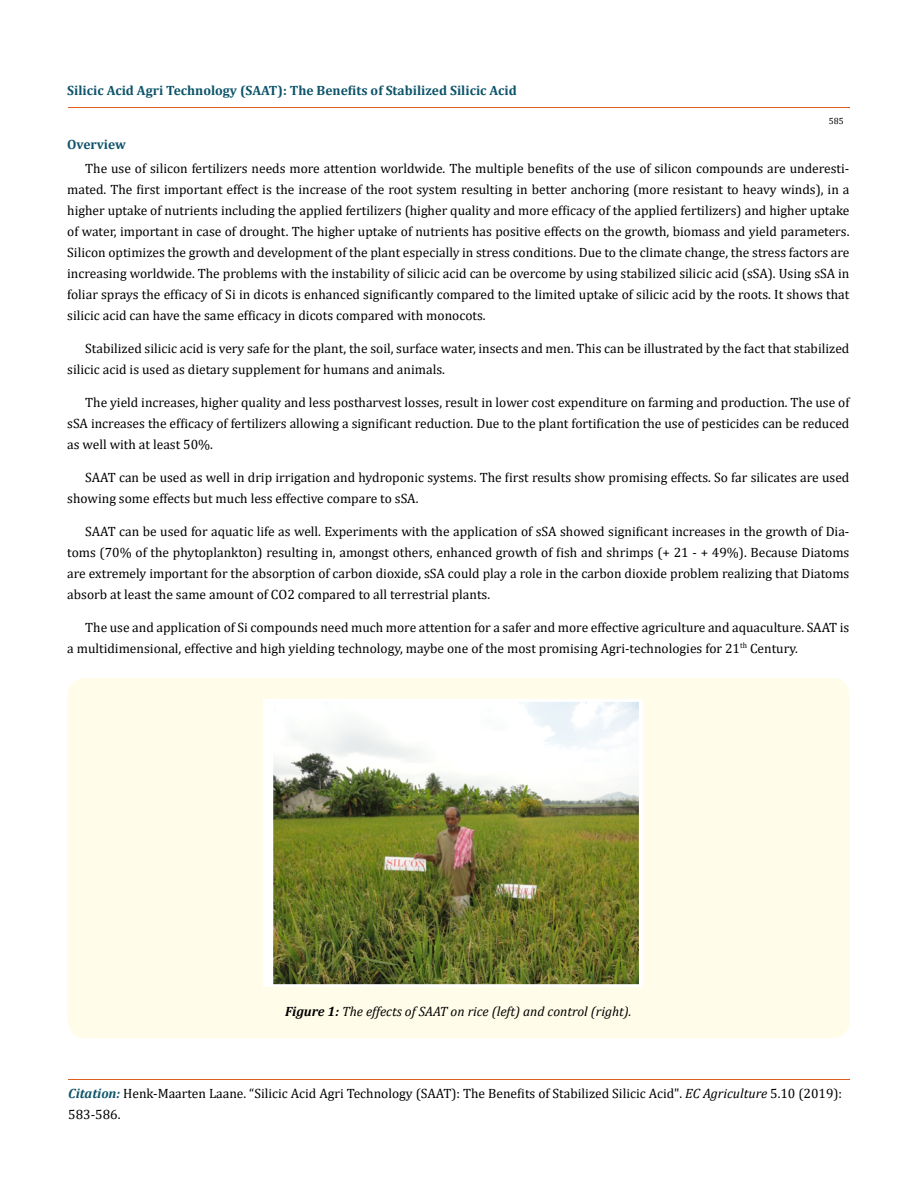
<style>
.page{position:relative;width:917px;height:1188px;background:#fff}
.page>*{position:absolute;margin:0;border:0;box-sizing:border-box;transform-origin:0 0}
.t1{font:13.5px/21px "Cambria";color:#000}
.t2{font:700 13.5px "Cambria";color:#0e546a}
.t3{font:italic 13.5px "Cambria";color:#000}
.t4{font:9px "Cambria";color:#000}
.s1{font-weight:700}
.s2{font-weight:700;font-style:italic;color:#0e546a}
.s3{font-style:italic}
</style>
<div class="page">
<hr style="left:68px;top:108px;width:781px;height:1px;background:#e05d1a">
<hr style="left:68px;top:1080px;width:781px;height:1px;background:#e05d1a">
<div style="left:67px;top:678px;width:782px;height:360px;background:#fffde9;border-radius:18px"></div>
<img style="left:263px;top:699px;width:379px;height:287px">
<p class="t2" style="left:67px;top:81px;width:451px">Silicic Acid Agri Technology (SAAT): The Benefits of Stabilized Silicic Acid</p>
<p class="t4" style="left:828px;top:116px;width:16px">585</p>
<p class="t2" style="left:67px;top:135px;width:60px">Overview</p>
<p class="t1" style="left:67px;top:158px;width:783px;text-align:justify;text-indent:18px">The use of silicon fertilizers needs more attention worldwide. The multiple benefits of the use of silicon compounds are underesti&shy;mated. The first important effect is the increase of the root system resulting in better anchoring (more resistant to heavy winds), in a higher uptake of nutrients including the applied fertilizers (higher quality and more efficacy of the applied fertilizers) and higher uptake of water, important in case of drought. The higher uptake of nutrients has positive effects on the growth, biomass and yield parameters.<br>Silicon optimizes the growth and development of the plant especially in stress conditions. Due to the climate change, the stress factors are increasing worldwide. The problems with the instability of silicic acid can be overcome by using stabilized silicic acid (sSA). Using sSA in foliar sprays the efficacy of Si in dicots is enhanced significantly compared to the limited uptake of silicic acid by the roots. It shows that silicic acid can have the same efficacy in dicots compared with monocots.</p>
<p class="t1" style="left:67px;top:338px;width:783px;text-indent:18px">Stabilized silicic acid is very safe for the plant, the soil, surface water, insects and men. This can be illustrated by the fact that stabilized silicic acid is used as dietary supplement for humans and animals.</p>
<p class="t1" style="left:67px;top:392px;width:783px;text-align:justify;text-indent:18px">The yield increases, higher quality and less postharvest losses, result in lower cost expenditure on farming and production. The use of sSA increases the efficacy of fertilizers allowing a significant reduction. Due to the plant fortification the use of pesticides can be reduced as well with at least 50%.</p>
<p class="t1" style="left:67px;top:467px;width:783px;text-indent:18px">SAAT can be used as well in drip irrigation and hydroponic systems. The first results show promising effects. So far silicates are used showing some effects but much less effective compare to sSA.</p>
<p class="t1" style="left:67px;top:521px;width:783px;text-align:justify;text-indent:18px">SAAT can be used for aquatic life as well. Experiments with the application of sSA showed significant increases in the growth of Dia&shy;toms (70% of the phytoplankton) resulting in, amongst others, enhanced growth of fish and shrimps (+ 21 - + 49%). Because Diatoms are extremely important for the absorption of carbon dioxide, sSA could play a role in the carbon dioxide problem realizing that Diatoms absorb at least the same amount of CO2 compared to all terrestrial plants.</p>
<p class="t1" style="left:67px;top:617px;width:783px;text-indent:18px">The use and application of Si compounds need much more attention for a safer and more effective agriculture and aquaculture. SAAT is a multidimensional, effective and high yielding technology, maybe one of the most promising Agri-technologies for 21<sup>th</sup> Century.</p>
<p class="t3" style="left:285px;top:1002px;width:348px"><span class="s1">Figure 1:</span> The effects of SAAT on rice (left) and control (right).</p>
<p class="t1" style="left:68px;top:1083px;width:775px"><span class="s2">Citation:</span> Henk-Maarten Laane. “Silicic Acid Agri Technology (SAAT): The Benefits of Stabilized Silicic Acid". <span class="s3">EC Agriculture</span> 5.10 (2019):<br>583-586.</p>
</div>
